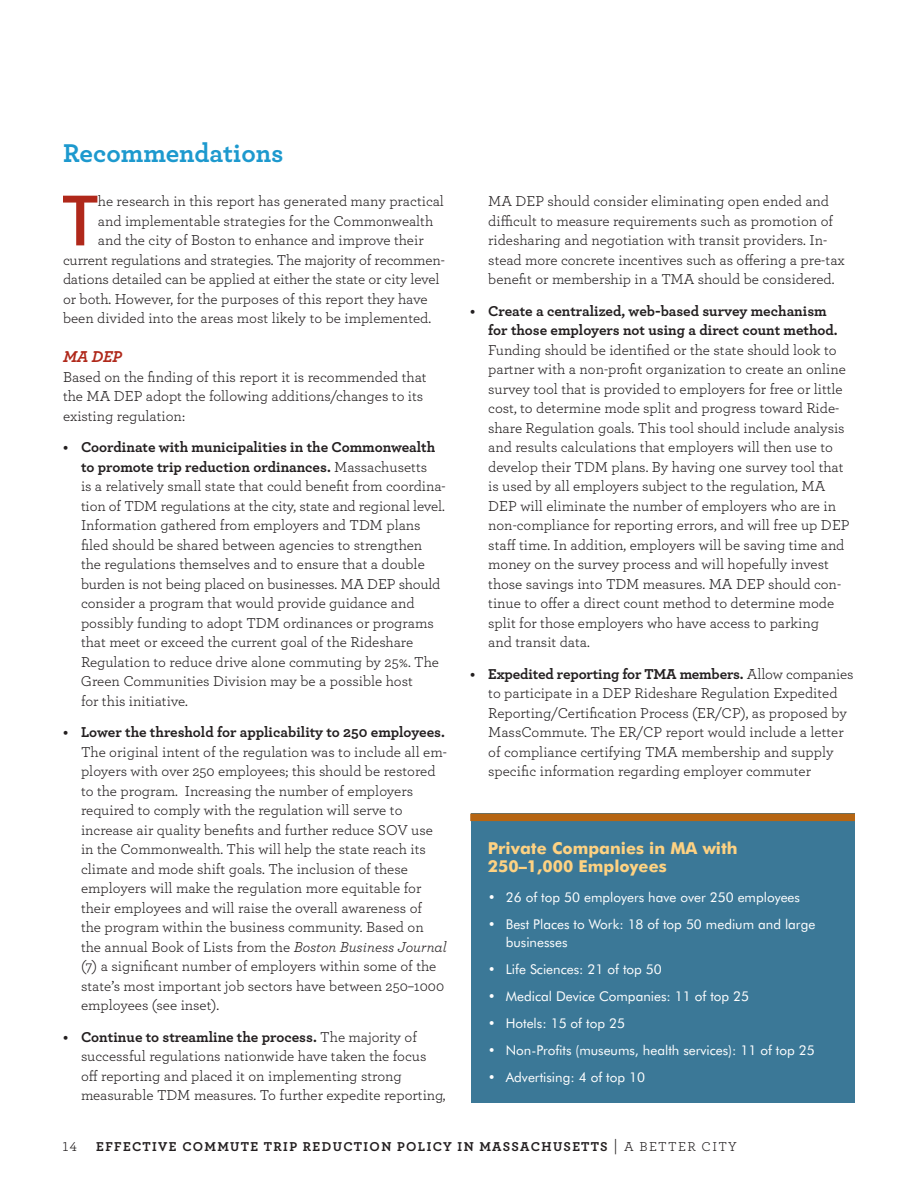
<style>
.page{position:relative;width:918px;height:1188px;background:#fff}
.page>*{position:absolute;margin:0;border:0;box-sizing:border-box;transform-origin:0 0}
.t1{font:500 69.6px "Futura BT";color:#b0281a}
.t2{font:700 27px "Archer Pro";color:#1d99ce}
.t3{font:700 16.5px/18px "Futura BT";color:#fed282}
.t4{font:italic 700 16.5px "Archer Pro";color:#b0281a}
.t5{font:15px/19.5px "Archer Pro";color:#231f20}
.t6{font:700 15px/19.5px "Archer Pro";color:#231f20}
.t7{font:13.5px/18px "Futura BT";color:#fff}
.t8{font:700 13.5px "Archer Pro";letter-spacing:.1em;color:#231f20}
.t9{font:13.5px "Archer Pro";color:#231f20}
.s1{font-weight:700}
.s2{font-style:italic}
.s3{font-weight:400;font-size:16.5px}
.s4{font-weight:400}
</style>
<div class="page">
<div style="left:471px;top:814px;width:384px;height:289px;background:#3b7897"></div>
<div style="left:470px;top:814px;width:385px;height:7px;background:#b66512"></div>
<h2 class="t2" style="left:63px;top:132px;width:222px">Recommendations</h2>
<h1 class="t1" style="left:63px;top:178px;width:37px">T</h1>
<p class="t5" style="left:98px;top:191px;width:348px">he research in this report has generated many practical</p>
<p class="t5" style="left:98px;top:210px;width:337px">and implementable strategies for the Commonwealth</p>
<p class="t5" style="left:98px;top:230px;width:327px">and the city of Boston to enhance and improve their</p>
<p class="t5" style="left:63px;top:249px;width:383px">current regulations and strategies. The majority of recommen-</p>
<p class="t5" style="left:63px;top:269px;width:378px">dations detailed can be applied at either the state or city level</p>
<p class="t5" style="left:63px;top:288px;width:366px">or both. However, for the purposes of this report they have</p>
<p class="t5" style="left:63px;top:308px;width:370px">been divided into the areas most likely to be implemented.</p>
<p class="t4" style="left:63px;top:344px;width:61px">MA DEP</p>
<p class="t5" style="left:63px;top:366px;width:365px">Based on the finding of this report it is recommended that the MA DEP adopt the following additions/changes to its existing regulation:</p>
<p class="t5" style="left:81px;top:437px;width:366px;text-indent:-18px"><span class="s1">• Coordinate with municipalities in the Commonwealth to promote trip reduction ordinances.</span> Massachusetts<br>is a relatively small state that could benefit from coordina&shy;tion of TDM regulations at the city, state and regional level.<br>Information gathered from employers and TDM plans filed should be shared between agencies to strengthen the regulations themselves and to ensure that a double burden is not being placed on businesses. MA DEP should consider a program that would provide guidance and possibly funding to adopt TDM ordinances or programs that meet or exceed the current goal of the Rideshare Regulation to reduce drive alone commuting by 25%. The Green Communities Division may be a possible host<br>for this initiative.</p>
<p class="t6" style="left:63px;top:722px;width:383px">• Lower the threshold for applicability to 250 employees.</p>
<p class="t5" style="left:81px;top:741px;width:367px">The original intent of the regulation was to include all em&shy;ployers with over 250 employees; this should be restored to the program. Increasing the number of employers required to comply with the regulation will serve to increase air quality benefits and further reduce SOV use in the Commonwealth. This will help the state reach its climate and mode shift goals. The inclusion of these employers will make the regulation more equitable for their employees and will raise the overall awareness of<br>the program within the business community. Based on the annual Book of Lists from the <span class="s2">Boston Business Journal </span>(7) a significant number of employers within some of the state’s most important job sectors have between 250–1000 employees (see inset).</p>
<p class="t5" style="left:81px;top:1026px;width:366px;text-indent:-18px"><span class="s1">• Continue to streamline the process.</span> The majority of successful regulations nationwide have taken the focus off reporting and placed it on implementing strong measurable TDM measures. To further expedite reporting,</p>
<p class="t5" style="left:488px;top:191px;width:358px">MA DEP should consider eliminating open ended and difficult to measure requirements such as promotion of ridesharing and negotiation with transit providers. In&shy;stead more concrete incentives such as offering a pre-tax benefit or membership in a TMA should be considered.</p>
<p class="t6" style="left:488px;top:300px;width:351px;text-indent:-18px">• Create a centralized, web-based survey mechanism for those employers not using a direct count method.</p>
<p class="t5" style="left:488px;top:339px;width:363px">Funding should be identified or the state should look to partner with a non-profit organization to create an online survey tool that is provided to employers for free or little cost, to determine mode split and progress toward Ride&shy;share Regulation goals. This tool should include analysis and results calculations that employers will then use to develop their TDM plans. By having one survey tool that is used by all employers subject to the regulation, MA DEP will eliminate the number of employers who are in non-compliance for reporting errors, and will free up DEP staff time. In addition, employers will be saving time and money on the survey process and will hopefully invest those savings into TDM measures. MA DEP should con&shy;tinue to offer a direct count method to determine mode split for those employers who have access to parking<br>and transit data.</p>
<p class="t5" style="left:488px;top:663px;width:367px;text-indent:-18px"><span class="s1">• Expedited reporting for TMA members.</span> Allow companies to participate in a DEP Rideshare Regulation Expedited Reporting/Certification Process (ER/CP), as proposed by MassCommute. The ER/CP report would include a letter of compliance certifying TMA membership and supply specific information regarding employer commuter</p>
<p class="t3" style="left:488px;top:839px;width:251px">Private Companies in MA with<br>250–1,000 Employees</p>
<p class="t7" style="left:488px;top:888px;width:314px">• 26 of top 50 employers have over 250 employees</p>
<p class="t7" style="left:506px;top:915px;width:311px;text-indent:-18px">• Best Places to Work: 18 of top 50 medium and large businesses</p>
<p class="t7" style="left:488px;top:960px;width:176px">• Life Sciences: 21 of top 50</p>
<p class="t7" style="left:488px;top:987px;width:263px">• Medical Device Companies: 11 of top 25</p>
<p class="t7" style="left:488px;top:1014px;width:139px">• Hotels: 15 of top 25</p>
<p class="t7" style="left:488px;top:1041px;width:328px">• Non-Profits (museums, health services): 11 of top 25</p>
<p class="t7" style="left:488px;top:1068px;width:159px">• Advertising: 4 of top 10</p>
<p class="t9" style="left:63px;top:1137px;width:16px">14</p>
<p class="t8" style="left:96px;top:1136px;width:642px">effective commute trip reduction policy in massachusetts <span class="s3">|</span> <span class="s4">A Better City</span></p>
</div>
